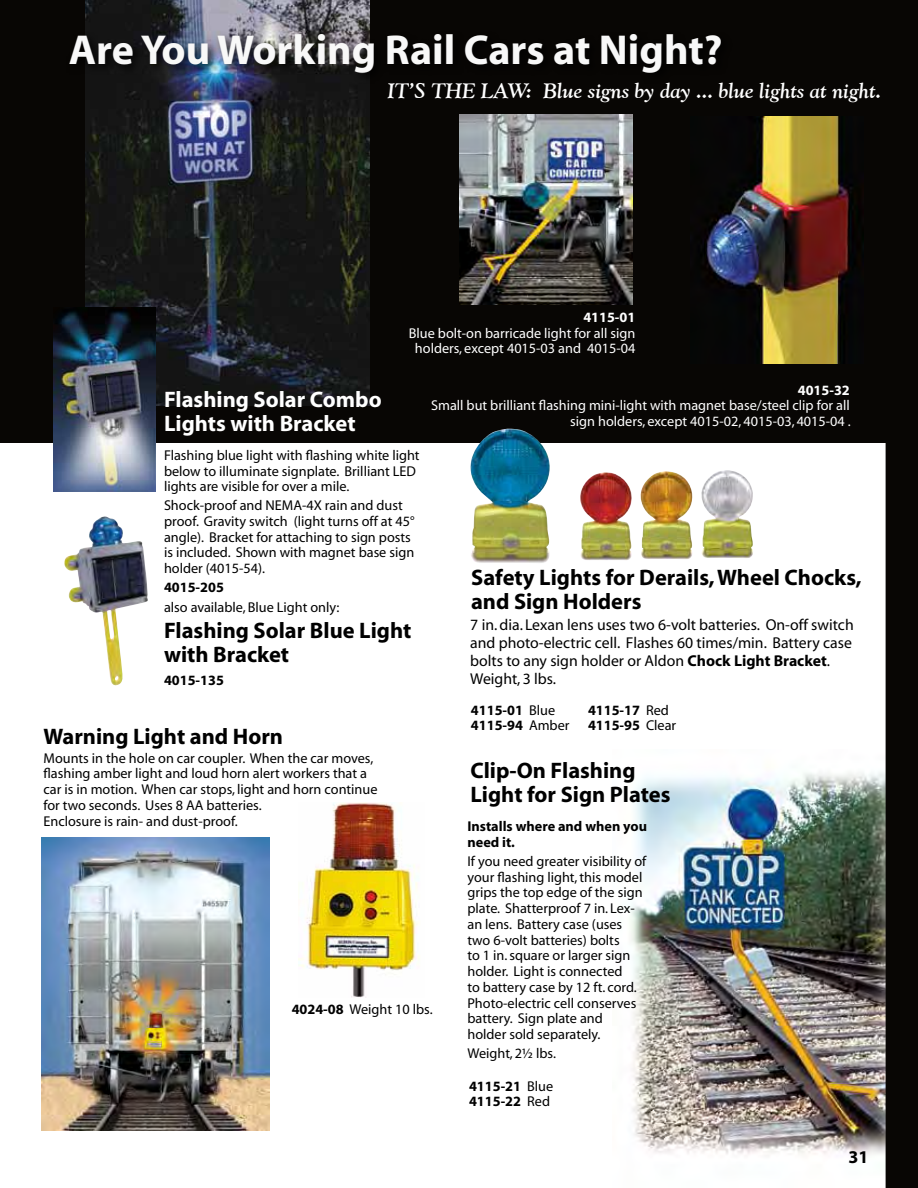
<style>
.page{position:relative;width:918px;height:1188px;background:#fff}
.page>*{position:absolute;margin:0;border:0;box-sizing:border-box;transform-origin:0 0}
.t1{font:700 42px "Myriad";color:#f8f8f8}
.t2{font:700 22.5px/24px "Myriad";color:#000}
.t3{font:700 22.5px/24px "Myriad";color:#fff}
.t4{font:italic 700 21px "Goudy Old Style BT";color:#fff}
.t5{font:700 18px "Myriad";color:#000}
.t6{font:15.75px/18px "Myriad";color:#000}
.t7{font:14.25px/15.8px "Myriad";color:#000}
.t8{font:14.25px/15.8px "Myriad";color:#fff;text-align:right}
.t9{font:700 14.25px/15.8px "Myriad";color:#000}
.t10{font:700 14.25px "Myriad";color:#fff}
.s1{font-weight:700}
.s2{font-weight:400}
</style>
<div class="page">
<div style="left:0;top:0;width:900px;height:443px;background:#080604"></div>
<img style="left:86px;top:0;width:284px;height:405px">
<img style="left:630px;top:750px;width:256px;height:438px">
<img style="left:580px;top:472px;width:52px;height:88px">
<img style="left:701px;top:470px;width:52px;height:88px">
<img style="left:640px;top:471px;width:53px;height:88px">
<img style="left:470px;top:429px;width:80px;height:134px">
<div style="left:886px;top:0;width:32px;height:1188px;background:#080604"></div>
<img style="left:460px;top:115px;width:173px;height:190px">
<img style="left:690px;top:117px;width:162px;height:247px">
<img style="left:41px;top:838px;width:228px;height:292px">
<img style="left:299px;top:803px;width:121px;height:194px">
<img style="left:64px;top:516px;width:84px;height:170px">
<div style="left:66px;top:30px;width:666px;height:54px;background:#000;opacity:.82"></div>
<img style="left:53px;top:307px;width:102px;height:185px">
<h1 class="t1" style="left:69px;top:28px;width:655px">Are You Working Rail Cars at Night?</h1>
<h3 class="t4" style="left:388px;top:78px;width:495px">IT’S THE LAW: Blue signs by day ... blue lights at night.</h3>
<p class="t10" style="left:583px;top:310px;width:54px">4115-01</p>
<p class="t8" style="left:409px;top:326px;width:228px;text-align:center">Blue bolt-on barricade light for all sign holders, except 4015-03 and 4015-04</p>
<h2 class="t3" style="left:164px;top:388px;width:219px">Flashing Solar Combo<br>Lights with Bracket</h2>
<p class="t7" style="left:164px;top:448px;width:257px">Flashing blue light with flashing white light below to illuminate signplate. Brilliant LED lights are visible for over a mile.</p>
<p class="t7" style="left:164px;top:498px;width:252px">Shock-proof and NEMA-4X rain and dust proof. Gravity switch (light turns off at 45° angle). Bracket for attaching to sign posts is included. Shown with magnet base sign holder (4015-54).</p>
<p class="t9" style="left:164px;top:580px;width:61px">4015-205</p>
<p class="t7" style="left:164px;top:600px;width:177px">also available, Blue Light only:</p>
<h2 class="t2" style="left:164px;top:620px;width:249px">Flashing Solar Blue Light with Bracket</h2>
<p class="t9" style="left:164px;top:673px;width:61px">4015-135</p>
<p class="t10" style="left:798px;top:383px;width:54px">4015-32</p>
<p class="t8" style="left:431px;top:398px;width:421px">Small but brilliant flashing mini-light with magnet base/steel clip for all sign holders, except 4015-02, 4015-03, 4015-04 .</p>
<h2 class="t2" style="left:471px;top:567px;width:392px">Safety Lights for Derails, Wheel Chocks, and Sign Holders</h2>
<p class="t6" style="left:470px;top:616px;width:385px">7 in. dia. Lexan lens uses two 6-volt batteries. On-off switch and photo-electric cell. Flashes 60 times/min. Battery case bolts to any sign holder or Aldon <span class="s1">Chock Light Bracket</span>.<br>Weight, 3 lbs.</p>
<h2 class="t2" style="left:44px;top:725px;width:241px">Warning Light and Horn</h2>
<p class="t7" style="left:44px;top:751px;width:336px">Mounts in the hole on car coupler. When the car moves, flashing amber light and loud horn alert workers that a car is in motion. When car stops, light and horn continue for two seconds. Uses 8 AA batteries.<br>Enclosure is rain- and dust-proof.</p>
<p class="t7" style="left:292px;top:1002px;width:142px"><span class="s1">4024-08</span> Weight 10 lbs.</p>
<p class="t9" style="left:471px;top:703px;width:86px">4115-01 <span class="s2">Blue</span></p>
<p class="t9" style="left:588px;top:703px;width:82px">4115-17 <span class="s2">Red</span></p>
<p class="t9" style="left:471px;top:718px;width:100px">4115-94 <span class="s2">Amber</span></p>
<p class="t9" style="left:588px;top:718px;width:90px">4115-95 <span class="s2">Clear</span></p>
<h2 class="t2" style="left:470px;top:759px;width:202px">Clip-On Flashing<br>Light for Sign Plates</h2>
<p class="t9" style="left:467px;top:819px;width:181px">Installs where and when you need it.</p>
<p class="t7" style="left:467px;top:854px;width:180px">If you need greater visibility of your flashing light, this model grips the top edge of the sign plate. Shatterproof 7 in. Lex&shy;an lens. Battery case (uses two 6-volt batteries) bolts<br>to 1 in. square or larger sign holder. Light is connected<br>to battery case by 12 ft. cord.<br>Photo-electric cell conserves battery. Sign plate and<br>holder sold separately.</p>
<p class="t7" style="left:467px;top:1046px;width:90px">Weight, 2½ lbs.</p>
<p class="t9" style="left:469px;top:1078px;width:86px">4115-21 <span class="s2">Blue<br></span>4115-22 <span class="s2">Red</span></p>
<p class="t5" style="left:849px;top:1148px;width:21px">31</p>
</div>
